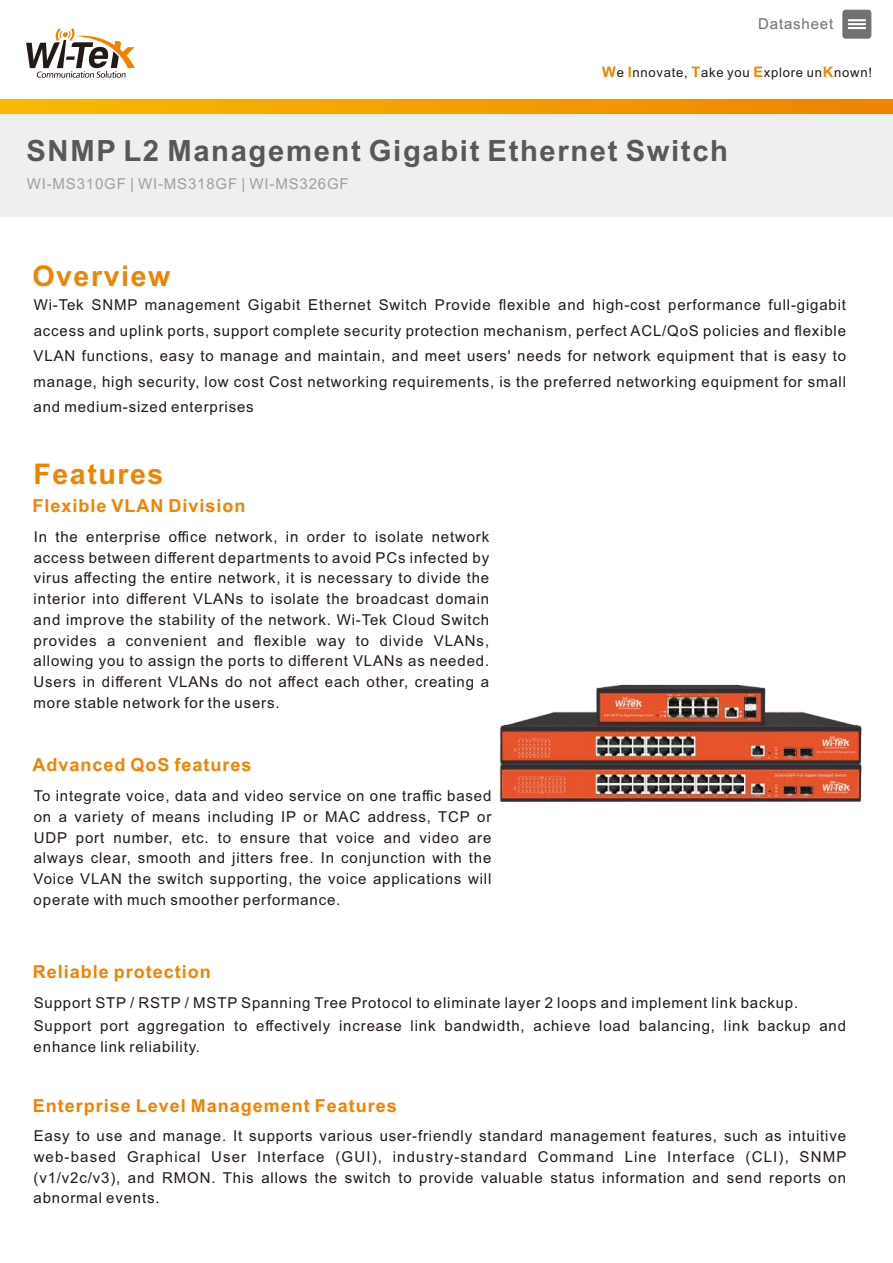
<style>
.page{position:relative;width:893px;height:1263px;background:#fff}
.page>*{position:absolute;margin:0;border:0;box-sizing:border-box;transform-origin:0 0}
.t1{font:700 29.25px "Arial";letter-spacing:.055em;color:#595857}
.t2{font:700 28.5px "Arial";letter-spacing:.055em;color:#f08300}
.t3{font:700 18px "Arial";letter-spacing:.055em;color:#f08300}
.t4{font:15px/20.7px "Arial";letter-spacing:.055em;color:#231916;text-align:justify}
.t5{font:15px "Arial";letter-spacing:.055em;color:#9f9fa0}
.t6{font:15px "Arial";letter-spacing:.055em;color:#717171}
.t7{font:13.05px "Arial";letter-spacing:.055em;color:#231916}
.s1{font-weight:700;font-size:14.55px;color:#f08300}
</style>
<div class="page">
<svg style="left:26px;top:28px;width:109px;height:50px"></svg>
<svg style="left:0;top:100px;width:893px;height:14px;background:#f49f00"></svg>
<div style="left:0;top:114px;width:893px;height:103px;background:#eeefef"></div>
<div style="left:842px;top:10px;width:29px;height:29px;background:#717171;border:1px solid #717171;border-radius:3px"></div>
<svg style="left:849px;top:19px;width:16px;height:10px"></svg>
<img style="left:499px;top:684px;width:363px;height:118px">
<p class="t6" style="left:758px;top:19px;width:77px">Datasheet</p>
<p class="t7" style="left:602px;top:68px;width:271px"><span class="s1">W</span>e <span class="s1">I</span>nnovate, <span class="s1">T</span>ake you <span class="s1">E</span>xplore un<span class="s1">K</span>nown!</p>
<h1 class="t1" style="left:26px;top:139px;width:703px">SNMP L2 Management Gigabit Ethernet Switch</h1>
<p class="t5" style="left:27px;top:178px;width:323px">WI-MS310GF | WI-MS318GF | WI-MS326GF</p>
<h2 class="t2" style="left:32px;top:265px;width:139px">Overview</h2>
<p class="t4" style="left:34px;top:293px;width:814px;line-height:25.7px">Wi-Tek SNMP management Gigabit Ethernet Switch Provide flexible and high-cost performance full-gigabit access and uplink ports, support complete security protection mechanism, perfect ACL/QoS policies and flexible VLAN functions, easy to manage and maintain, and meet users' needs for network equipment that is easy to manage, high security, low cost Cost networking requirements, is the preferred networking equipment for small and medium-sized enterprises</p>
<h2 class="t2" style="left:33px;top:463px;width:131px">Features</h2>
<p class="t3" style="left:32px;top:499px;width:215px">Flexible VLAN Division</p>
<p class="t4" style="left:34px;top:528px;width:457px">In the enterprise office network, in order to isolate network access between different departments to avoid PCs infected by virus affecting the entire network, it is necessary to divide the interior into different VLANs to isolate the broadcast domain and improve the stability of the network. Wi-Tek Cloud Switch provides a convenient and flexible way to divide VLANs, allowing you to assign the ports to different VLANs as needed.<br>Users in different VLANs do not affect each other, creating a more stable network for the users.</p>
<p class="t3" style="left:32px;top:758px;width:221px">Advanced QoS features</p>
<p class="t4" style="left:34px;top:787px;width:459px">To integrate voice, data and video service on one traffic based on a variety of means including IP or MAC address, TCP or UDP port number, etc. to ensure that voice and video are always clear, smooth and jitters free. In conjunction with the Voice VLAN the switch supporting, the voice applications will operate with much smoother performance.</p>
<p class="t3" style="left:33px;top:965px;width:180px">Reliable protection</p>
<p class="t4" style="left:34px;top:992px;width:814px;line-height:23.1px">Support STP / RSTP / MSTP Spanning Tree Protocol to eliminate layer 2 loops and implement link backup.<br>Support port aggregation to effectively increase link bandwidth, achieve load balancing, link backup and</p>
<p class="t4" style="left:34px;top:1037px;width:168px">enhance link reliability.</p>
<p class="t3" style="left:33px;top:1098px;width:366px">Enterprise Level Management Features</p>
<p class="t4" style="left:34px;top:1127px;width:814px">Easy to use and manage. It supports various user-friendly standard management features, such as intuitive web-based Graphical User Interface (GUI), industry-standard Command Line Interface (CLI), SNMP (v1/v2c/v3), and RMON. This allows the switch to provide valuable status information and send reports on abnormal events.</p>
</div>
